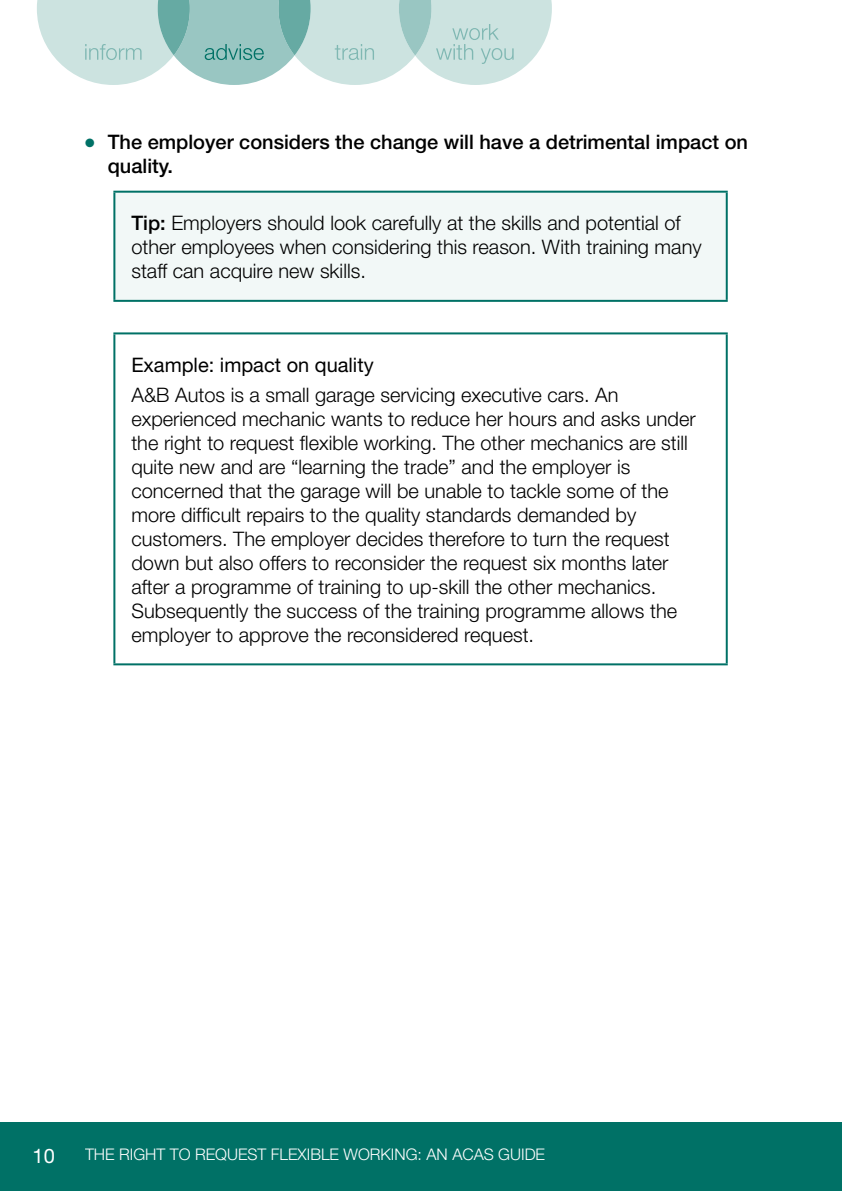
<style>
.page{position:relative;width:842px;height:1191px;background:#fff}
.page>*{position:absolute;margin:0;border:0;box-sizing:border-box;transform-origin:0 0}
._07_-_Box_Text{font:300 20px/24px "Helvetica Neue";color:#000}
.t1{font:500 20px/24px "Helvetica Neue";color:#000}
._07_-_Box_A-heads{font:20px "Helvetica Neue";color:#000}
.t2{font:20px "Helvetica Neue";color:#fff}
.t3{font:300 16px "Helvetica Neue";color:#fff}
.s1{color:#007166}
.s2{font-weight:500}
</style>
<div class="page">
<div style="left:0;top:1123px;width:842px;height:68px;background:#007166"></div>
<svg style="left:37px;top:0;width:515px;height:85px;background:#bfdcd8"></svg>
<div style="left:114px;top:192px;width:613px;height:109px;background:#f2f8f7"></div>
<hr style="left:113px;top:191px;width:615px;height:2px;background:#007166">
<hr style="left:113px;top:193px;width:2px;height:107px;background:#007166">
<hr style="left:726px;top:193px;width:2px;height:107px;background:#007166">
<hr style="left:113px;top:300px;width:615px;height:2px;background:#007166">
<hr style="left:113px;top:332px;width:615px;height:2px;background:#007166">
<hr style="left:113px;top:334px;width:2px;height:329px;background:#007166">
<hr style="left:726px;top:334px;width:2px;height:329px;background:#007166">
<hr style="left:113px;top:663px;width:615px;height:2px;background:#007166">
<p class="t1" style="left:108px;top:129px;width:642px;text-indent:-23px"><span class="s1">●</span> The employer considers the change will have a detrimental impact on quality.</p>
<p class="_07_-_Box_Text" style="left:131px;top:211px;width:572px"><span class="s2">Tip:</span> Employers should look carefully at the skills and potential of other employees when considering this reason. With training many staff can acquire new skills.</p>
<p class="_07_-_Box_A-heads" style="left:131px;top:353px;width:244px">Example: impact on quality</p>
<p class="_07_-_Box_Text" style="left:131px;top:382px;width:566px">A&amp;B Autos is a small garage servicing executive cars. An experienced mechanic wants to reduce her hours and asks under the right to request flexible working. The other mechanics are still quite new and are “learning the trade” and the employer is concerned that the garage will be unable to tackle some of the more difficult repairs to the quality standards demanded by customers. The employer decides therefore to turn the request down but also offers to reconsider the request six months later after a programme of training to up-skill the other mechanics.<br>Subsequently the success of the training programme allows the employer to approve the reconsidered request.</p>
<p class="t2" style="left:33px;top:1143px;width:24px">10</p>
<p class="t3" style="left:85px;top:1144px;width:462px">THE RIGHT TO REQUEST FLEXIBLE WORKING: AN ACAS GUIDE</p>
</div>
